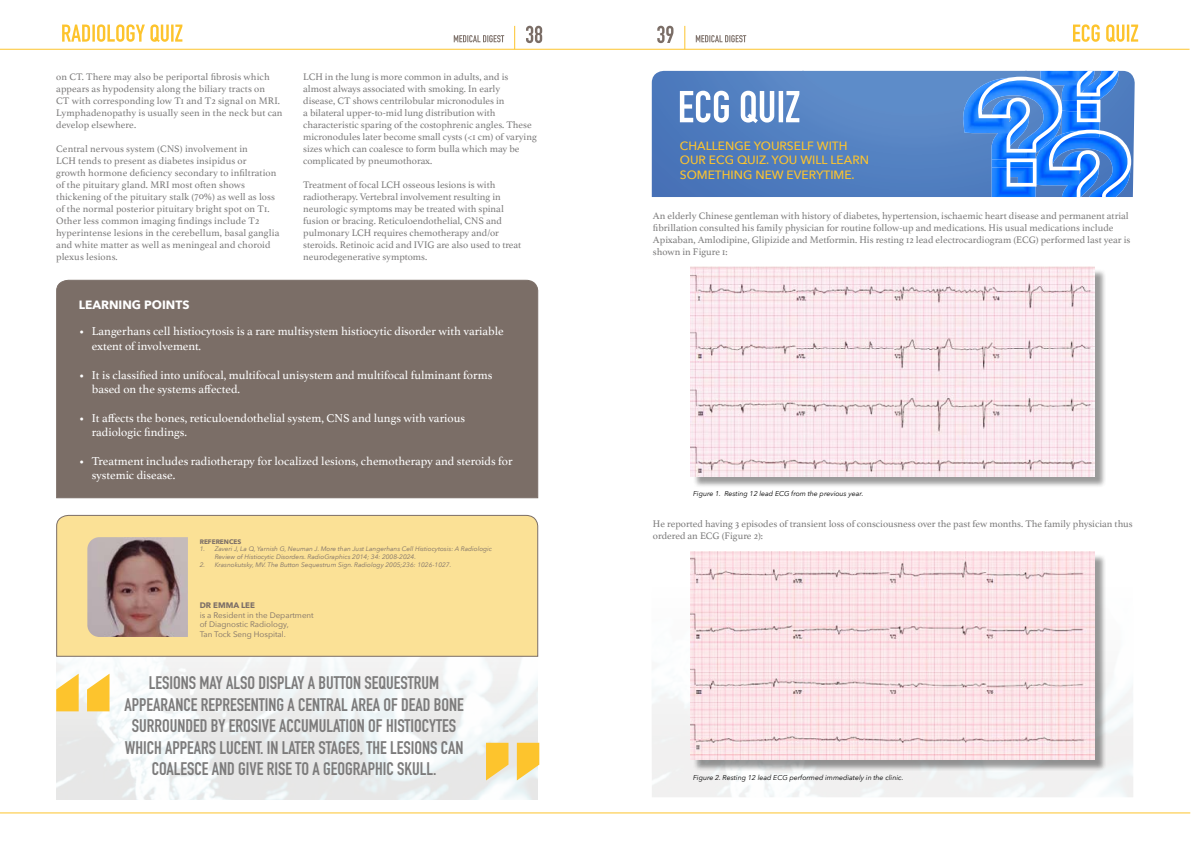
<style>
.page{position:relative;width:1191px;height:842px;background:#fff}
.page>*{position:absolute;margin:0;border:0;box-sizing:border-box;transform-origin:0 0}
.t1{font:700 18px/21.6px "DIN Condensed";color:#7c7b7b;text-align:center}
.t2{font:12px/14.4px "Athelas";color:#fff}
.t3{font:500 12px/14.4px "Avenir Next";color:#fdc42d}
.t4{font:700 12px "Avenir Next";color:#fff}
.t5{font:10px/12px "Athelas";color:#7c7b7b}
.t6{font:8px/9.6px "Avenir Next";color:#7b6e67}
.t7{font:700 8px "Avenir Next";color:#7b6e67}
.t8{font:italic 7px "Avenir Next";color:#000}
.t9{font:italic 6.5px/7.8px "Avenir Next";color:#7b6e67}
.t10{font:700 6.5px "Avenir Next";color:#7b6e67}
</style>
<div class="page">
<div style="left:56px;top:280px;width:482px;height:218px;background:#7b6e67"></div>
<svg style="left:62px;top:24px;width:120px;height:18px"></svg>
<svg style="left:454px;top:35px;width:50px;height:7px"></svg>
<svg style="left:514px;top:26px;width:1px;height:23px"></svg>
<svg style="left:526px;top:26px;width:16px;height:17px"></svg>
<hr style="left:0;top:49px;width:1189px;height:1px;background:#fdc42d">
<svg style="left:684px;top:26px;width:1px;height:23px"></svg>
<svg style="left:696px;top:35px;width:50px;height:7px"></svg>
<svg style="left:657px;top:26px;width:16px;height:17px"></svg>
<hr style="left:0;top:813px;width:1190px;height:1px;background:#fdc42d">
<div style="left:56px;top:515px;width:482px;height:142px;background:#fbe196"></div>
<img style="left:87px;top:537px;width:101px;height:100px">
<svg style="left:56px;top:674px;width:53px;height:37px"></svg>
<svg style="left:486px;top:743px;width:53px;height:37px;background:#f6d16b"></svg>
<svg style="left:652px;top:71px;width:482px;height:126px;background:#5380c1"></svg>
<img style="left:963px;top:78px;width:15px;height:90px">
<svg style="left:978px;top:71px;width:153px;height:126px;background:#4c91ed"></svg>
<svg style="left:680px;top:91px;width:119px;height:32px"></svg>
<div style="left:692px;top:269px;width:414px;height:219px;background:#000;opacity:.4"></div>
<img style="left:690px;top:267px;width:404px;height:209px">
<div style="left:692px;top:553px;width:414px;height:218px;background:#000;opacity:.4"></div>
<img style="left:690px;top:551px;width:404px;height:208px">
<svg style="left:1073px;top:24px;width:65px;height:18px"></svg>
<p class="t5" style="left:56px;top:70px;width:228px">on CT. There may also be periportal fibrosis which appears as hypodensity along the biliary tracts on<br>CT with corresponding low T1 and T2 signal on MRI.<br>Lymphadenopathy is usually seen in the neck but can develop elsewhere.</p>
<p class="t5" style="left:56px;top:142px;width:225px">Central nervous system (CNS) involvement in<br>LCH tends to present as diabetes insipidus or<br>growth hormone deficiency secondary to infiltration of the pituitary gland. MRI most often shows thickening of the pituitary stalk (70%) as well as loss of the normal posterior pituitary bright spot on T1.<br>Other less common imaging findings include T2 hyperintense lesions in the cerebellum, basal ganglia and white matter as well as meningeal and choroid plexus lesions.</p>
<p class="t5" style="left:303px;top:70px;width:235px">LCH in the lung is more common in adults, and is almost always associated with smoking. In early<br>disease, CT shows centrilobular micronodules in<br>a bilateral upper-to-mid lung distribution with characteristic sparing of the costophrenic angles. These micronodules later become small cysts (&lt;1 cm) of varying sizes which can coalesce to form bulla which may be complicated by pneumothorax.</p>
<p class="t5" style="left:303px;top:178px;width:220px">Treatment of focal LCH osseous lesions is with radiotherapy. Vertebral involvement resulting in neurologic symptoms may be treated with spinal fusion or bracing. Reticuloendothelial, CNS and pulmonary LCH requires chemotherapy and/or steroids. Retinoic acid and IVIG are also used to treat neurodegenerative symptoms.</p>
<p class="t4" style="left:79px;top:294px;width:112px">LEARNING POINTS</p>
<p class="t2" style="left:92px;top:324px;width:413px;text-indent:-13px">• Langerhans cell histiocytosis is a rare multisystem histiocytic disorder with variable extent of involvement.</p>
<p class="t2" style="left:92px;top:367px;width:402px;text-indent:-13px">• It is classified into unifocal, multifocal unisystem and multifocal fulminant forms based on the systems affected.</p>
<p class="t2" style="left:92px;top:410px;width:375px;text-indent:-13px">• It affects the bones, reticuloendothelial system, CNS and lungs with various radiologic findings.</p>
<p class="t2" style="left:92px;top:453px;width:422px;text-indent:-13px">• Treatment includes radiotherapy for localized lesions, chemotherapy and steroids for systemic disease.</p>
<p class="t10" style="left:200px;top:536px;width:43px">REFERENCES</p>
<p class="t9" style="left:215px;top:545px;width:279px;text-indent:-15px">1. Zaveri J, La Q, Yarnish G, Neuman J. More than Just Langerhans Cell Histiocytosis: A Radiologic<br>Review of Histiocytic Disorders. RadioGraphics 2014; 34: 2008-2024.</p>
<p class="t9" style="left:200px;top:561px;width:253px">2. Krasnokutsky, MV. The Button Sequestrum Sign. Radiology 2005;236: 1026-1027.</p>
<p class="t7" style="left:200px;top:598px;width:57px">DR EMMA LEE</p>
<p class="t6" style="left:200px;top:610px;width:116px">is a Resident in the Department of Diagnostic Radiology,<br>Tan Tock Seng Hospital.</p>
<p class="t1" style="left:124px;top:672px;width:341px">LESIONS MAY ALSO DISPLAY A BUTTON SEQUESTRUM APPEARANCE REPRESENTING A CENTRAL AREA OF DEAD BONE SURROUNDED BY EROSIVE ACCUMULATION OF HISTIOCYTES WHICH APPEARS LUCENT. IN LATER STAGES, THE LESIONS CAN COALESCE AND GIVE RISE TO A GEOGRAPHIC SKULL.</p>
<p class="t3" style="left:680px;top:138px;width:191px">CHALLENGE YOURSELF WITH<br>OUR ECG QUIZ. YOU WILL LEARN<br>SOMETHING NEW EVERYTIME.</p>
<p class="t5" style="left:653px;top:209px;width:479px">An elderly Chinese gentleman with history of diabetes, hypertension, ischaemic heart disease and permanent atrial fibrillation consulted his family physician for routine follow-up and medications. His usual medications include Apixaban, Amlodipine, Glipizide and Metformin. His resting 12 lead electrocardiogram (ECG) performed last year is shown in Figure 1:</p>
<p class="t8" style="left:693px;top:488px;width:172px">Figure 1. Resting 12 lead ECG from the previous year.</p>
<p class="t5" style="left:653px;top:517px;width:481px">He reported having 3 episodes of transient loss of consciousness over the past few months. The family physician thus ordered an ECG (Figure 2):</p>
<p class="t8" style="left:693px;top:772px;width:212px">Figure 2. Resting 12 lead ECG performed immediately in the clinic.</p>
</div>
